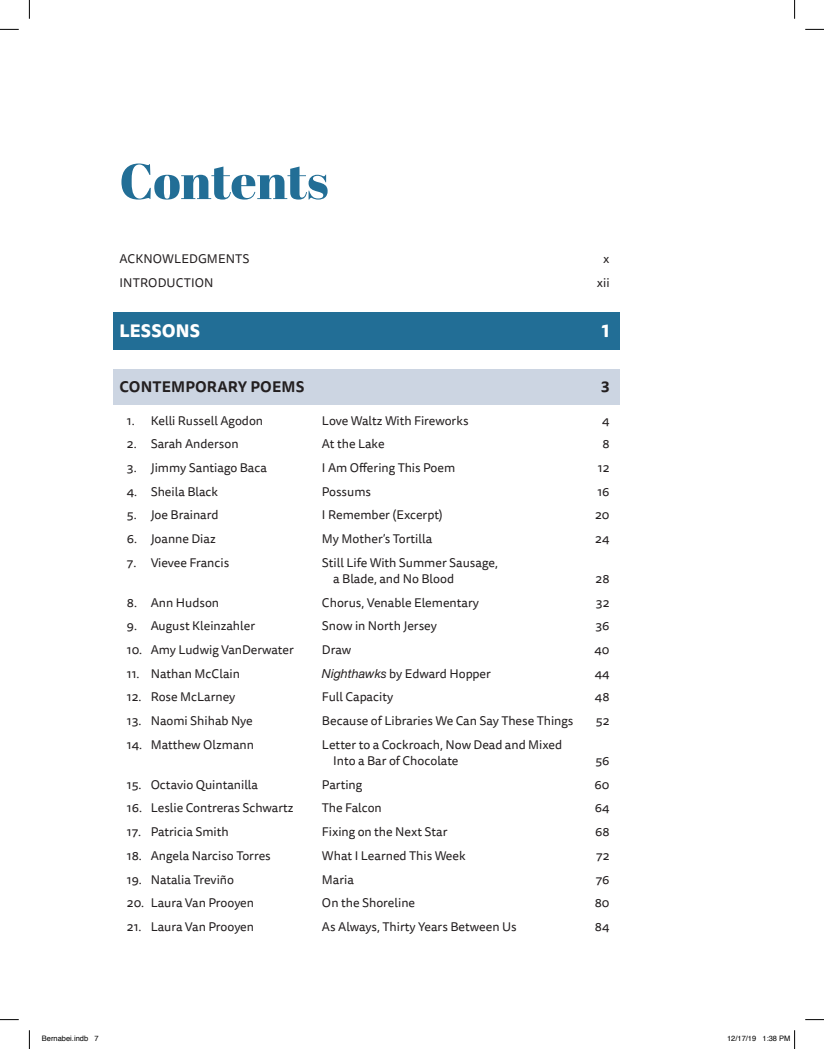
<style>
.page{position:relative;width:824px;height:1049px;background:#fff}
.page>*{position:absolute;margin:0;border:0;box-sizing:border-box;transform-origin:0 0}
.t1{font:50px "Abril Fatface";color:#226e96}
.t2{font:800 17.5px "Tisa Sans Pro";letter-spacing:.01em;color:#fff}
.t3{font:700 15px "Tisa Sans Pro";letter-spacing:.01em;color:#231f20}
.t4{font:12.5px/16.2px "Tisa Sans Pro";color:#231f20}
.t5{font:7.5px "Helvetica";color:#000}
.s1{font-family:"Helvetica Neue LT Std";font-style:italic}
</style>
<div class="page">
<div style="left:114px;top:313px;width:506px;height:37px;background:#226e96"></div>
<div style="left:114px;top:369px;width:506px;height:36px;background:#ccd5e2"></div>
<svg style="left:0;top:29px;width:19px;height:1px"></svg>
<svg style="left:805px;top:29px;width:19px;height:1px"></svg>
<svg style="left:0;top:1019px;width:19px;height:1px"></svg>
<svg style="left:805px;top:1019px;width:19px;height:1px"></svg>
<svg style="left:29px;top:0;width:1px;height:19px"></svg>
<svg style="left:29px;top:1030px;width:1px;height:19px"></svg>
<svg style="left:794px;top:0;width:1px;height:19px"></svg>
<svg style="left:794px;top:1030px;width:1px;height:19px"></svg>
<h1 class="t1" style="left:119px;top:146px;width:211px">Contents</h1>
<p class="t4" style="left:119px;top:251px;width:132px">ACKNOWLEDGMENTS</p>
<p class="t4" style="left:603px;top:251px;width:8px">x</p>
<p class="t4" style="left:119px;top:275px;width:96px">INTRODUCTION</p>
<p class="t4" style="left:597px;top:275px;width:14px">xii</p>
<h2 class="t2" style="left:119px;top:317px;width:82px">LESSONS</h2>
<h2 class="t2" style="left:602px;top:317px;width:9px">1</h2>
<p class="t3" style="left:119px;top:375px;width:186px">CONTEMPORARY POEMS</p>
<p class="t3" style="left:601px;top:375px;width:10px">3</p>
<p class="t4" style="left:127px;top:413px;width:138px">1. Kelli Russell Agodon</p>
<p class="t4" style="left:322px;top:413px;width:148px">Love Waltz With Fireworks</p>
<p class="t4" style="left:602px;top:413px;width:9px">4</p>
<p class="t4" style="left:127px;top:436px;width:113px">2. Sarah Anderson</p>
<p class="t4" style="left:322px;top:436px;width:64px">At the Lake</p>
<p class="t4" style="left:602px;top:436px;width:9px">8</p>
<p class="t4" style="left:127px;top:460px;width:142px">3. Jimmy Santiago Baca</p>
<p class="t4" style="left:322px;top:460px;width:135px">I Am Offering This Poem</p>
<p class="t4" style="left:598px;top:460px;width:13px">12</p>
<p class="t4" style="left:127px;top:484px;width:93px">4. Sheila Black</p>
<p class="t4" style="left:322px;top:484px;width:51px">Possums</p>
<p class="t4" style="left:597px;top:484px;width:14px">16</p>
<p class="t4" style="left:127px;top:507px;width:93px">5. Joe Brainard</p>
<p class="t4" style="left:322px;top:507px;width:122px">I Remember (Excerpt)</p>
<p class="t4" style="left:595px;top:507px;width:16px">20</p>
<p class="t4" style="left:127px;top:531px;width:90px">6. Joanne Diaz</p>
<p class="t4" style="left:322px;top:531px;width:112px">My Mother’s Tortilla</p>
<p class="t4" style="left:595px;top:531px;width:16px">24</p>
<p class="t4" style="left:127px;top:555px;width:104px">7. Vievee Francis</p>
<p class="t4" style="left:333px;top:555px;width:166px;text-indent:-11px">Still Life With Summer Sausage, a Blade, and No Blood</p>
<p class="t4" style="left:595px;top:571px;width:16px">28</p>
<p class="t4" style="left:127px;top:594px;width:94px">8. Ann Hudson</p>
<p class="t4" style="left:322px;top:594px;width:159px">Chorus, Venable Elementary</p>
<p class="t4" style="left:596px;top:594px;width:15px">32</p>
<p class="t4" style="left:127px;top:618px;width:130px">9. August Kleinzahler</p>
<p class="t4" style="left:322px;top:618px;width:116px">Snow in North Jersey</p>
<p class="t4" style="left:595px;top:618px;width:16px">36</p>
<p class="t4" style="left:127px;top:642px;width:169px">10. Amy Ludwig VanDerwater</p>
<p class="t4" style="left:322px;top:642px;width:31px">Draw</p>
<p class="t4" style="left:594px;top:642px;width:17px">40</p>
<p class="t4" style="left:127px;top:666px;width:115px">11. Nathan McClain</p>
<p class="t4" style="left:322px;top:666px;width:170px"><span class="s1">Nighthawks</span> by Edward Hopper</p>
<p class="t4" style="left:595px;top:666px;width:16px">44</p>
<p class="t4" style="left:127px;top:689px;width:110px">12. Rose McLarney</p>
<p class="t4" style="left:322px;top:689px;width:73px">Full Capacity</p>
<p class="t4" style="left:595px;top:689px;width:16px">48</p>
<p class="t4" style="left:127px;top:713px;width:127px">13. Naomi Shihab Nye</p>
<p class="t4" style="left:322px;top:713px;width:253px">Because of Libraries We Can Say These Things</p>
<p class="t4" style="left:596px;top:713px;width:15px">52</p>
<p class="t4" style="left:127px;top:737px;width:129px">14. Matthew Olzmann</p>
<p class="t4" style="left:333px;top:737px;width:230px;text-indent:-11px">Letter to a Cockroach, Now Dead and Mixed<br>Into a Bar of Chocolate</p>
<p class="t4" style="left:595px;top:753px;width:16px">56</p>
<p class="t4" style="left:127px;top:776px;width:133px">15. Octavio Quintanilla</p>
<p class="t4" style="left:322px;top:776px;width:42px">Parting</p>
<p class="t4" style="left:594px;top:776px;width:16px">60</p>
<p class="t4" style="left:127px;top:800px;width:168px">16. Leslie Contreras Schwartz</p>
<p class="t4" style="left:322px;top:800px;width:61px">The Falcon</p>
<p class="t4" style="left:595px;top:800px;width:16px">64</p>
<p class="t4" style="left:127px;top:824px;width:103px">17. Patricia Smith</p>
<p class="t4" style="left:322px;top:824px;width:127px">Fixing on the Next Star</p>
<p class="t4" style="left:595px;top:824px;width:16px">68</p>
<p class="t4" style="left:127px;top:847px;width:145px">18. Angela Narciso Torres</p>
<p class="t4" style="left:322px;top:847px;width:145px">What I Learned This Week</p>
<p class="t4" style="left:596px;top:847px;width:15px">72</p>
<p class="t4" style="left:127px;top:871px;width:109px">19. Natalia Treviño</p>
<p class="t4" style="left:322px;top:871px;width:34px">Maria</p>
<p class="t4" style="left:596px;top:871px;width:15px">76</p>
<p class="t4" style="left:127px;top:895px;width:129px">20. Laura Van Prooyen</p>
<p class="t4" style="left:322px;top:895px;width:95px">On the Shoreline</p>
<p class="t4" style="left:595px;top:895px;width:16px">80</p>
<p class="t4" style="left:127px;top:919px;width:129px">21. Laura Van Prooyen</p>
<p class="t4" style="left:322px;top:919px;width:196px">As Always, Thirty Years Between Us</p>
<p class="t4" style="left:595px;top:919px;width:16px">84</p>
<p class="t5" style="left:42px;top:1033px;width:58px">Bernabei.indb 7</p>
<p class="t5" style="left:727px;top:1033px;width:65px">12/17/19 1:38 PM</p>
</div>
